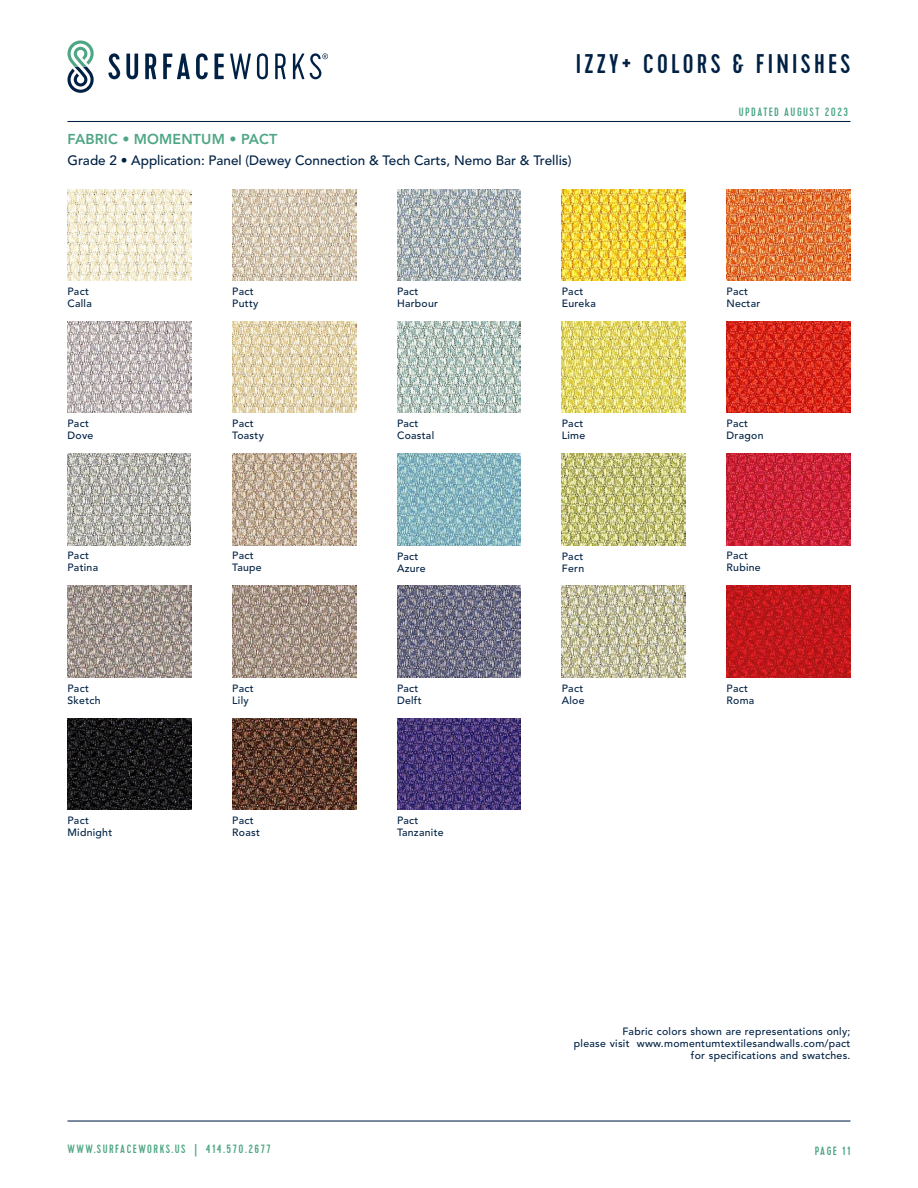
<style>
.page{position:relative;width:918px;height:1188px;background:#fff}
.page>*{position:absolute;margin:0;border:0;box-sizing:border-box;transform-origin:0 0}
.t1{font:500 27px "Cervo";letter-spacing:.12em;color:#002144}
.t2{font:800 14.25px "Avenir LT Std";letter-spacing:.01em;color:#4ea685}
.t3{font:500 13.5px "Avenir LT Std";color:#002144}
.t4{font:500 12px "Cervo";letter-spacing:.12em;color:#4ea685}
.t5{font:500 10.5px/12px "Avenir LT Std";letter-spacing:.025em;color:#002144}
</style>
<div class="page">
<svg style="left:108px;top:53px;width:30px;height:26px"></svg>
<svg style="left:145px;top:54px;width:11px;height:25px"></svg>
<svg style="left:163px;top:54px;width:27px;height:25px"></svg>
<svg style="left:196px;top:53px;width:12px;height:26px"></svg>
<svg style="left:215px;top:54px;width:9px;height:25px"></svg>
<svg style="left:230px;top:54px;width:21px;height:25px"></svg>
<svg style="left:257px;top:53px;width:11px;height:26px"></svg>
<svg style="left:275px;top:54px;width:11px;height:25px"></svg>
<svg style="left:293px;top:53px;width:35px;height:26px"></svg>
<svg style="left:67px;top:40px;width:27px;height:53px"></svg>
<hr style="left:67px;top:121px;width:783px;height:1px;background:#002144">
<hr style="left:68px;top:1121px;width:783px;height:1px;background:#002144">
<img style="left:727px;top:189px;width:123px;height:92px">
<img style="left:397px;top:189px;width:124px;height:92px">
<img style="left:68px;top:189px;width:123px;height:92px">
<img style="left:562px;top:189px;width:124px;height:92px">
<img style="left:232px;top:189px;width:124px;height:92px">
<img style="left:68px;top:718px;width:123px;height:92px">
<img style="left:232px;top:718px;width:124px;height:92px">
<img style="left:397px;top:718px;width:124px;height:92px">
<img style="left:727px;top:454px;width:123px;height:91px">
<img style="left:68px;top:454px;width:123px;height:91px">
<img style="left:562px;top:454px;width:124px;height:91px">
<img style="left:397px;top:454px;width:124px;height:91px">
<img style="left:232px;top:454px;width:124px;height:91px">
<img style="left:397px;top:321px;width:124px;height:92px">
<img style="left:562px;top:321px;width:123px;height:92px">
<img style="left:727px;top:321px;width:123px;height:92px">
<img style="left:68px;top:321px;width:123px;height:92px">
<img style="left:232px;top:321px;width:124px;height:92px">
<img style="left:562px;top:586px;width:124px;height:92px">
<img style="left:727px;top:586px;width:123px;height:92px">
<img style="left:397px;top:586px;width:124px;height:92px">
<img style="left:232px;top:586px;width:124px;height:92px">
<img style="left:68px;top:586px;width:123px;height:92px">
<h1 class="t1" style="left:576px;top:48px;width:276px">IZZY+ COLORS &amp; FINISHES</h1>
<p class="t4" style="left:739px;top:104px;width:111px">UPDATED AUGUST 2023</p>
<h2 class="t2" style="left:68px;top:131px;width:211px">FABRIC • MOMENTUM • PACT</h2>
<p class="t3" style="left:68px;top:153px;width:506px">Grade 2 • Application: Panel (Dewey Connection &amp; Tech Carts, Nemo Bar &amp; Trellis)</p>
<p class="t5" style="left:232px;top:285px;width:28px">Pact<br>Putty</p>
<p class="t5" style="left:68px;top:286px;width:26px">Pact<br>Calla</p>
<p class="t5" style="left:562px;top:286px;width:35px">Pact<br>Eureka</p>
<p class="t5" style="left:397px;top:286px;width:43px">Pact<br>Harbour</p>
<p class="t5" style="left:727px;top:286px;width:35px">Pact<br>Nectar</p>
<p class="t5" style="left:68px;top:418px;width:27px">Pact<br>Dove</p>
<p class="t5" style="left:232px;top:418px;width:33px">Pact<br>Toasty</p>
<p class="t5" style="left:397px;top:418px;width:39px">Pact<br>Coastal</p>
<p class="t5" style="left:562px;top:418px;width:25px">Pact<br>Lime</p>
<p class="t5" style="left:727px;top:418px;width:38px">Pact<br>Dragon</p>
<p class="t5" style="left:68px;top:550px;width:32px">Pact<br>Patina</p>
<p class="t5" style="left:562px;top:550px;width:24px">Pact<br>Fern</p>
<p class="t5" style="left:232px;top:550px;width:31px">Pact<br>Taupe</p>
<p class="t5" style="left:397px;top:550px;width:30px">Pact<br>Azure</p>
<p class="t5" style="left:727px;top:550px;width:36px">Pact<br>Rubine</p>
<p class="t5" style="left:68px;top:683px;width:35px">Pact<br>Sketch</p>
<p class="t5" style="left:232px;top:683px;width:23px">Pact<br>Lily</p>
<p class="t5" style="left:397px;top:682px;width:26px">Pact<br>Delft</p>
<p class="t5" style="left:562px;top:682px;width:24px">Pact<br>Aloe</p>
<p class="t5" style="left:727px;top:682px;width:29px">Pact<br>Roma</p>
<p class="t5" style="left:68px;top:814px;width:46px">Pact<br>Midnight</p>
<p class="t5" style="left:232px;top:814px;width:29px">Pact<br>Roast</p>
<p class="t5" style="left:397px;top:815px;width:48px">Pact<br>Tanzanite</p>
<p class="t5" style="left:574px;top:1026px;width:278px;text-align:right">Fabric colors shown are representations only;<br>please visit www.momentumtextilesandwalls.com/pact for specifications and swatches.</p>
<p class="t4" style="left:68px;top:1142px;width:205px">WWW.SURFACEWORKS.US | 414.570.2677</p>
<p class="t4" style="left:815px;top:1143px;width:37px">PAGE 11</p>
</div>
